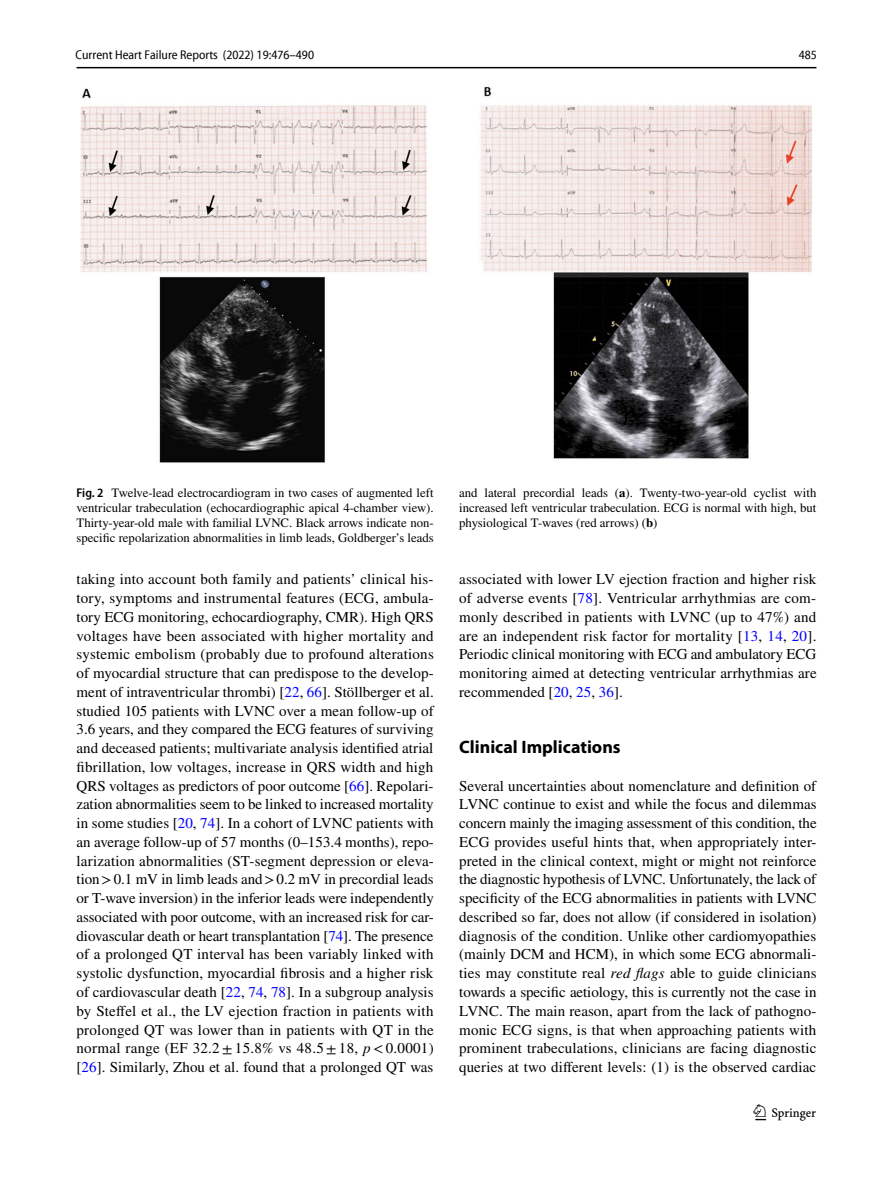
<style>
.page{position:relative;width:893px;height:1187px;background:#fff}
.page>*{position:absolute;margin:0;border:0;box-sizing:border-box;transform-origin:0 0}
.t1{font:22.5px "Springnew Regular 3";color:#000}
.t2{font:700 18px "Myriad Pro";color:#000}
.t3{font:15px/18.8px "STIX";letter-spacing:.01em;color:#000;text-align:justify}
.t4{font:12.75px/15px "STIX";color:#000;text-align:justify}
.t5{font:semi-condensed 12.75px "Myriad Pro Unic";color:#000}
.s1{font-family:"Myriad Pro";font-weight:600;font-stretch:semi-condensed}
.s2{font-weight:700}
.s3{color:#00f}
.s4{font-style:italic}
</style>
<div class="page">
<hr style="left:77px;top:67px;width:739px;height:1px;background:#000">
<img style="left:81px;top:87px;width:731px;height:375px">
<p class="t5" style="left:76px;top:50px;width:240px">Current Heart Failure Reports (2022) 19:476–490</p>
<p class="t5" style="left:799px;top:50px;width:20px">485</p>
<p class="t4" style="left:77px;top:486px;width:359px"><span class="s1">Fig. 2</span> Twelve-lead electrocardiogram in two cases of augmented left ventricular trabeculation (echocardiographic apical 4-chamber view).<br>Thirty-year-old male with familial LVNC. Black arrows indicate non&shy;specific repolarization abnormalities in limb leads, Goldberger’s leads</p>
<p class="t4" style="left:459px;top:486px;width:359px">and lateral precordial leads (<span class="s2">a</span>). Twenty-two-year-old cyclist with increased left ventricular trabeculation. ECG is normal with high, but physiological T-waves (red arrows) (<span class="s2">b</span>)</p>
<p class="t3" style="left:77px;top:571px;width:359px">taking into account both family and patients’ clinical his&shy;tory, symptoms and instrumental features (ECG, ambula&shy;tory ECG monitoring, echocardiography, CMR). High QRS voltages have been associated with higher mortality and systemic embolism (probably due to profound alterations of myocardial structure that can predispose to the develop&shy;ment of intraventricular thrombi) [<span class="s3">22</span>, <span class="s3">66</span>]. Stöllberger et al. studied 105 patients with LVNC over a mean follow-up of 3.6 years, and they compared the ECG features of surviving and deceased patients; multivariate analysis identified atrial fibrillation, low voltages, increase in QRS width and high QRS voltages as predictors of poor outcome [<span class="s3">66</span>]. Repolari&shy;zation abnormalities seem to be linked to increased mortality in some studies [<span class="s3">20</span>, <span class="s3">74</span>]. In a cohort of LVNC patients with an average follow-up of 57 months (0–153.4 months), repo&shy;larization abnormalities (ST-segment depression or eleva&shy;tion&gt;0.1 mV in limb leads and&gt;0.2 mV in precordial leads or T-wave inversion) in the inferior leads were independently associated with poor outcome, with an increased risk for car&shy;diovascular death or heart transplantation [<span class="s3">74</span>]. The presence of a prolonged QT interval has been variably linked with systolic dysfunction, myocardial fibrosis and a higher risk of cardiovascular death [<span class="s3">22</span>, <span class="s3">74</span>, <span class="s3">78</span>]. In a subgroup analysis by Steffel et al., the LV ejection fraction in patients with prolonged QT was lower than in patients with QT in the normal range (EF 32.2±15.8% vs 48.5±18, <span class="s4">p</span>&lt;0.0001) [<span class="s3">26</span>]. Similarly, Zhou et al. found that a prolonged QT was</p>
<p class="t3" style="left:459px;top:571px;width:359px">associated with lower LV ejection fraction and higher risk of adverse events [<span class="s3">78</span>]. Ventricular arrhythmias are com&shy;monly described in patients with LVNC (up to 47%) and are an independent risk factor for mortality [<span class="s3">13</span>, <span class="s3">14</span>, <span class="s3">20</span>].<br>Periodic clinical monitoring with ECG and ambulatory ECG monitoring aimed at detecting ventricular arrhythmias are recommended [<span class="s3">20</span>, <span class="s3">25</span>, <span class="s3">36</span>].</p>
<p class="t2" style="left:459px;top:735px;width:163px">Clinical Implications</p>
<p class="t3" style="left:459px;top:777px;width:359px">Several uncertainties about nomenclature and definition of LVNC continue to exist and while the focus and dilemmas concern mainly the imaging assessment of this condition, the ECG provides useful hints that, when appropriately inter&shy;preted in the clinical context, might or might not reinforce the diagnostic hypothesis of LVNC. Unfortunately, the lack of specificity of the ECG abnormalities in patients with LVNC described so far, does not allow (if considered in isolation) diagnosis of the condition. Unlike other cardiomyopathies (mainly DCM and HCM), in which some ECG abnormali&shy;ties may constitute real <span class="s4">red flags</span> able to guide clinicians towards a specific aetiology, this is currently not the case in LVNC. The main reason, apart from the lack of pathogno&shy;monic ECG signs, is that when approaching patients with prominent trabeculations, clinicians are facing diagnostic queries at two different levels: (1) is the observed cardiac</p>
<h1 class="t1" style="left:755px;top:1104px;width:62px">1 3</h1>
</div>
